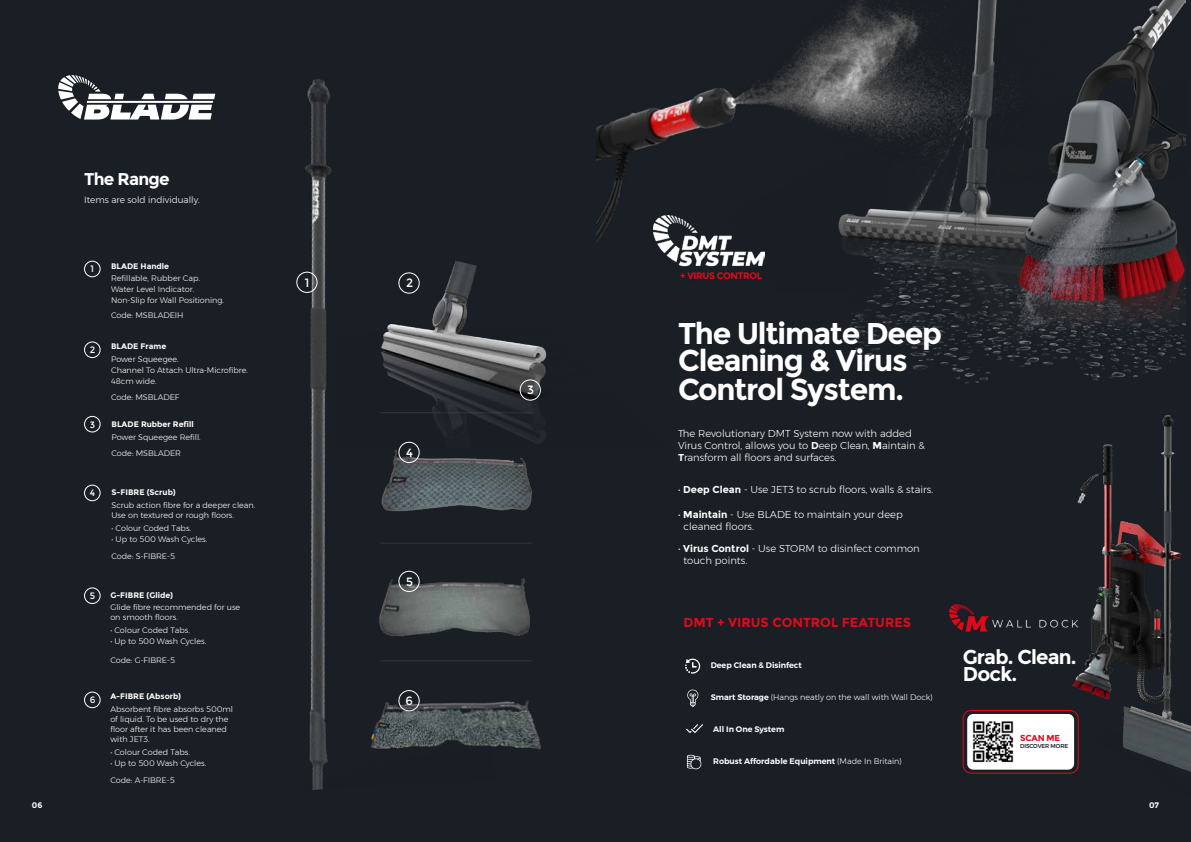
<style>
.page{position:relative;width:1191px;height:842px;background:#1a1f25}
.page>*{position:absolute;margin:0;border:0;box-sizing:border-box;transform-origin:0 0}
.t1{font:700 30px/27.8px "Montserrat";letter-spacing:-.04em;color:#fff}
.t2{font:700 20px/17.3px "Montserrat";letter-spacing:-.04em;color:#fff}
.t3{font:700 17px "Montserrat";letter-spacing:-.04em;color:#fff}
.t4{font:700 13px "Montserrat";color:#df0a1c}
.t5{font:12px "Montserrat";color:#fff}
.t6{font:300 10px/12px "Montserrat";color:#fff}
.t7{font:700 9.4px "Montserrat";letter-spacing:-.04em;color:#df0a1c}
.t8{font:9.2px "Montserrat";color:#fff}
.t9{font:300 9px "Montserrat";color:#fff}
.t10{font:700 8.6px "Montserrat";letter-spacing:-.02em;color:#df0a1c}
.t11{font:300 8px/10px "Montserrat";color:#fff}
.t12{font:700 8px "Montserrat";color:#fff}
.t13{font:600 8px "Montserrat";color:#fff}
.t14{font:500 5.7px "Montserrat";letter-spacing:-.02em;color:#1a1f25}
.s1{font-weight:700}
.s2{font-weight:600}
.s3{font-weight:300}
</style>
<div class="page">
<img style="left:1046px;top:424px;width:145px;height:350px">
<svg style="left:685px;top:658px;width:16px;height:16px"></svg>
<svg style="left:687px;top:689px;width:11px;height:18px"></svg>
<svg style="left:686px;top:724px;width:17px;height:9px"></svg>
<svg style="left:687px;top:755px;width:15px;height:14px"></svg>
<img style="left:949px;top:598px;width:145px;height:39px">
<img style="left:863px;top:0;width:322px;height:424px">
<img style="left:596px;top:0;width:501px;height:363px">
<img style="left:654px;top:216px;width:110px;height:51px">
<img style="left:497px;top:700px;width:44px;height:50px">
<img style="left:497px;top:578px;width:33px;height:58px">
<img style="left:497px;top:458px;width:36px;height:53px">
<img style="left:84px;top:79px;width:413px;height:711px">
<hr style="left:380px;top:543px;width:151px;height:1px;background:#8b959d">
<hr style="left:380px;top:660px;width:151px;height:1px;background:#8b959d">
<img style="left:336px;top:253px;width:336px;height:196px">
<div style="left:398px;top:272px;width:22px;height:22px;border:1px solid #fff;border-radius:50%"></div>
<div style="left:296px;top:272px;width:21px;height:21px;border:1px solid #fff;border-radius:50%"></div>
<div style="left:398px;top:442px;width:22px;height:21px;border:1px solid #fff;border-radius:50%"></div>
<div style="left:519px;top:379px;width:22px;height:22px;border:1px solid #fff;border-radius:50%"></div>
<div style="left:398px;top:571px;width:22px;height:21px;border:1px solid #fff;border-radius:50%"></div>
<div style="left:398px;top:690px;width:22px;height:21px;border:1px solid #fff;border-radius:50%"></div>
<svg style="left:58px;top:75px;width:157px;height:45px"></svg>
<div style="left:84px;top:261px;width:16px;height:16px;border:1px solid #fff;border-radius:50%"></div>
<div style="left:84px;top:342px;width:16px;height:16px;border:1px solid #fff;border-radius:50%"></div>
<div style="left:84px;top:416px;width:16px;height:16px;border:1px solid #fff;border-radius:50%"></div>
<div style="left:84px;top:485px;width:16px;height:16px;border:1px solid #fff;border-radius:50%"></div>
<div style="left:84px;top:587px;width:16px;height:17px;border:1px solid #fff;border-radius:50%"></div>
<div style="left:84px;top:692px;width:16px;height:16px;border:1px solid #fff;border-radius:50%"></div>
<div style="left:962px;top:710px;width:116px;height:63px;border:1px solid #df0a1c;border-radius:8px"></div>
<div style="left:967px;top:714px;width:107px;height:56px;background:#fff;border-radius:6px"></div>
<img style="left:972px;top:721px;width:42px;height:42px">
<h3 class="t3" style="left:84px;top:169px;width:87px">The Range</h3>
<p class="t9" style="left:84px;top:194px;width:117px">Items are sold individually.</p>
<p class="t8" style="left:91px;top:264px;width:5px">1</p>
<p class="t8" style="left:90px;top:345px;width:7px">2</p>
<p class="t8" style="left:90px;top:419px;width:7px">3</p>
<p class="t8" style="left:90px;top:488px;width:7px">4</p>
<p class="t8" style="left:90px;top:590px;width:7px">5</p>
<p class="t12" style="left:111px;top:261px;width:60px">BLADE Handle</p>
<p class="t11" style="left:111px;top:273px;width:114px;line-height:10.8px">Refillable, Rubber Cap.<br>Water Level Indicator.<br>Non-Slip for Wall Positioning.</p>
<p class="t11" style="left:111px;top:310px;width:74px">Code: MSBLADEIH</p>
<p class="t12" style="left:111px;top:342px;width:57px">BLADE Frame</p>
<p class="t11" style="left:111px;top:354px;width:138px;line-height:10.8px">Power Squeegee.<br>Channel To Attach Ultra-Microfibre.<br>48cm wide.</p>
<p class="t11" style="left:111px;top:391px;width:70px">Code: MSBLADEF</p>
<p class="t12" style="left:111px;top:419px;width:84px">BLADE Rubber Refill</p>
<p class="t11" style="left:111px;top:428px;width:91px;line-height:16.8px">Power Squeegee Refill.<br>Code: MSBLADER</p>
<p class="t12" style="left:111px;top:488px;width:66px">S-FIBRE (Scrub)</p>
<p class="t11" style="left:111px;top:500px;width:145px">Scrub action fibre for a deeper clean.<br>Use on textured or rough floors.</p>
<p class="t11" style="left:111px;top:523px;width:81px">• Colour Coded Tabs.</p>
<p class="t11" style="left:111px;top:531px;width:97px;line-height:16.8px">• Up to 500 Wash Cycles.<br>Code: S-FIBRE-5</p>
<p class="t12" style="left:110px;top:590px;width:64px">G-FIBRE (Glide)</p>
<p class="t11" style="left:110px;top:602px;width:131px">Glide fibre recommended for use on smooth floors.</p>
<p class="t11" style="left:110px;top:625px;width:81px">• Colour Coded Tabs.</p>
<p class="t11" style="left:110px;top:636px;width:97px">• Up to 500 Wash Cycles.</p>
<p class="t11" style="left:110px;top:655px;width:66px">Code: G-FIBRE-5</p>
<p class="t8" style="left:90px;top:695px;width:7px">6</p>
<p class="t12" style="left:110px;top:692px;width:72px">A-FIBRE (Absorb)</p>
<p class="t11" style="left:110px;top:704px;width:124px">Absorbent fibre absorbs 500ml of liquid. To be used to dry the floor after it has been cleaned with JET3.</p>
<p class="t11" style="left:110px;top:747px;width:81px">• Colour Coded Tabs.</p>
<p class="t11" style="left:110px;top:755px;width:97px;line-height:16.8px">• Up to 500 Wash Cycles.<br>Code: A-FIBRE-5</p>
<h3 class="t5" style="left:305px;top:275px;width:6px">1</h3>
<h3 class="t5" style="left:406px;top:276px;width:9px">2</h3>
<h3 class="t5" style="left:406px;top:446px;width:8px">4</h3>
<h3 class="t5" style="left:406px;top:575px;width:8px">5</h3>
<h3 class="t5" style="left:405px;top:694px;width:9px">6</h3>
<h3 class="t5" style="left:527px;top:383px;width:8px">3</h3>
<p class="t7" style="left:680px;top:270px;width:83px">+ VIRUS CONTROL</p>
<h1 class="t1" style="left:678px;top:320px;width:266px">The Ultimate Deep<br>Cleaning &amp; Virus<br>Control System.</h1>
<p class="t6" style="left:678px;top:427px;width:248px">The Revolutionary DMT System now with added<br>Virus Control, allows you to <span class="s1">D</span>eep Clean, <span class="s1">M</span>aintain &amp;<br><span class="s1">T</span>ransform all floors and surfaces.</p>
<p class="t6" style="left:678px;top:483px;width:256px">• <span class="s1">Deep Clean</span> - Use JET3 to scrub floors, walls &amp; stairs.</p>
<p class="t6" style="left:683px;top:508px;width:221px;text-indent:-6px">• <span class="s1">Maintain</span> - Use BLADE to maintain your deep cleaned floors.</p>
<p class="t6" style="left:683px;top:542px;width:238px;text-indent:-6px">• <span class="s1">Virus Control</span> - Use STORM to disinfect common touch points.</p>
<h3 class="t4" style="left:683px;top:615px;width:229px">DMT + VIRUS CONTROL FEATURES</h3>
<p class="t13" style="left:710px;top:658px;width:93px">Deep Clean &amp; Disinfect</p>
<p class="t11" style="left:710px;top:691px;width:224px"><span class="s2">Smart Storage</span> (Hangs neatly on the wall with Wall Dock)</p>
<p class="t13" style="left:713px;top:723px;width:73px">All In One System</p>
<p class="t13" style="left:713px;top:755px;width:190px">Robust Affordable Equipment <span class="s3">(Made In Britain)</span></p>
<h2 class="t2" style="left:962px;top:648px;width:115px">Grab. Clean.<br>Dock.</h2>
<p class="t10" style="left:1020px;top:733px;width:42px">SCAN ME</p>
<p class="t14" style="left:1020px;top:741px;width:49px">DISCOVER MORE</p>
<p class="t12" style="left:32px;top:800px;width:12px">06</p>
<p class="t12" style="left:1149px;top:800px;width:12px">07</p>
</div>
